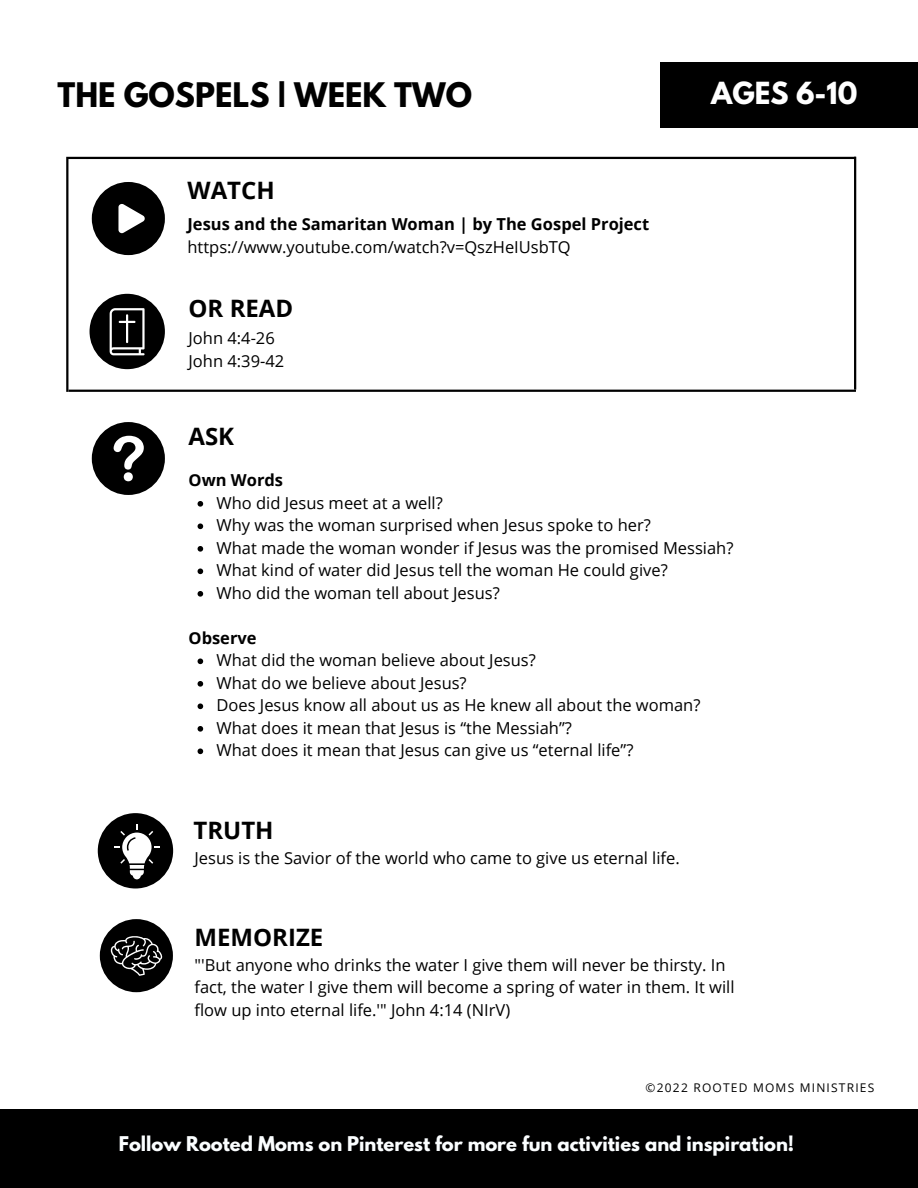
<style>
.page{position:relative;width:918px;height:1188px;background:#fff}
.page>*{position:absolute;margin:0;border:0;box-sizing:border-box;transform-origin:0 0}
.t1{font:700 30px "League Spartan";color:#000}
.t2{font:700 27px "League Spartan";color:#fff}
.t3{font:700 24px "Open Sans";color:#000}
.t4{font:700 18px "League Spartan";color:#fbfeff}
.t5{font:16.5px/22.5px "Open Sans";color:#000}
.t6{font:700 16.5px "Open Sans";color:#000}
.t7{font:12px "Open Sans";letter-spacing:.1em;color:#000}
</style>
<div class="page">
<div style="left:660px;top:62px;width:258px;height:65px;background:#000"></div>
<div style="left:92px;top:422px;width:73px;height:73px;background:#000;border-radius:50%"></div>
<svg style="left:114px;top:436px;width:30px;height:45px"></svg>
<div style="left:98px;top:813px;width:75px;height:76px;background:#000;border-radius:50%"></div>
<svg style="left:114px;top:825px;width:45px;height:54px"></svg>
<div style="left:100px;top:919px;width:73px;height:73px;background:#000;border-radius:50%"></div>
<svg style="left:111px;top:936px;width:51px;height:40px"></svg>
<div style="left:0;top:1109px;width:918px;height:79px;background:#000"></div>
<hr style="left:66px;top:157px;width:790px;height:2px;background:#000">
<hr style="left:68px;top:390px;width:788px;height:2px;background:#000">
<hr style="left:66px;top:159px;width:2px;height:233px;background:#000">
<hr style="left:854px;top:157px;width:2px;height:233px;background:#000">
<svg style="left:92px;top:182px;width:73px;height:73px"></svg>
<div style="left:90px;top:294px;width:75px;height:75px;background:#000;border-radius:50%"></div>
<svg style="left:110px;top:308px;width:35px;height:47px"></svg>
<svg style="left:198px;top:501px;width:5px;height:6px"></svg>
<svg style="left:198px;top:524px;width:5px;height:5px"></svg>
<svg style="left:198px;top:546px;width:5px;height:6px"></svg>
<svg style="left:198px;top:569px;width:5px;height:5px"></svg>
<svg style="left:198px;top:591px;width:5px;height:6px"></svg>
<svg style="left:198px;top:659px;width:5px;height:5px"></svg>
<svg style="left:198px;top:681px;width:5px;height:6px"></svg>
<svg style="left:198px;top:704px;width:5px;height:5px"></svg>
<svg style="left:198px;top:726px;width:5px;height:6px"></svg>
<svg style="left:198px;top:749px;width:5px;height:5px"></svg>
<h1 class="t1" style="left:58px;top:80px;width:416px">THE GOSPELS | WEEK TWO</h1>
<h3 class="t3" style="left:188px;top:173px;width:89px">WATCH</h3>
<p class="t6" style="left:188px;top:213px;width:463px">Jesus and the Samaritan Woman | by The Gospel Project</p>
<p class="t5" style="left:188px;top:235px;width:385px">https://www.youtube.com/watch?v=QszHeIUsbTQ</p>
<h3 class="t3" style="left:189px;top:291px;width:106px">OR READ</h3>
<p class="t5" style="left:189px;top:326px;width:97px">John 4:4-26<br>John 4:39-42</p>
<h3 class="t3" style="left:189px;top:420px;width:47px">ASK</h3>
<p class="t6" style="left:189px;top:469px;width:96px">Own Words</p>
<h2 class="t2" style="left:711px;top:80px;width:148px">AGES 6-10</h2>
<p class="t5" style="left:217px;top:491px;width:518px">Who did Jesus meet at a well?<br>Why was the woman surprised when Jesus spoke to her?<br>What made the woman wonder if Jesus was the promised Messiah?<br>What kind of water did Jesus tell the woman He could give?<br>Who did the woman tell about Jesus?</p>
<p class="t6" style="left:189px;top:626px;width:70px">Observe</p>
<p class="t5" style="left:217px;top:649px;width:485px">What did the woman believe about Jesus?<br>What do we believe about Jesus?<br>Does Jesus know all about us as He knew all about the woman?<br>What does it mean that Jesus is “the Messiah”?<br>What does it mean that Jesus can give us “eternal life”?</p>
<h3 class="t3" style="left:193px;top:813px;width:82px">TRUTH</h3>
<p class="t5" style="left:195px;top:846px;width:487px">Jesus is the Savior of the world who came to give us eternal life.</p>
<h3 class="t3" style="left:195px;top:920px;width:130px">MEMORIZE</h3>
<p class="t5" style="left:195px;top:953px;width:542px">"'But anyone who drinks the water I give them will never be thirsty. In fact, the water I give them will become a spring of water in them. It will flow up into eternal life.'" John 4:14 (NIrV)</p>
<p class="t7" style="left:646px;top:1079px;width:230px">©2022 ROOTED MOMS MINISTRIES</p>
<p class="t4" style="left:119px;top:1135px;width:677px">Follow Rooted Moms on Pinterest for more fun activities and inspiration!</p>
</div>
